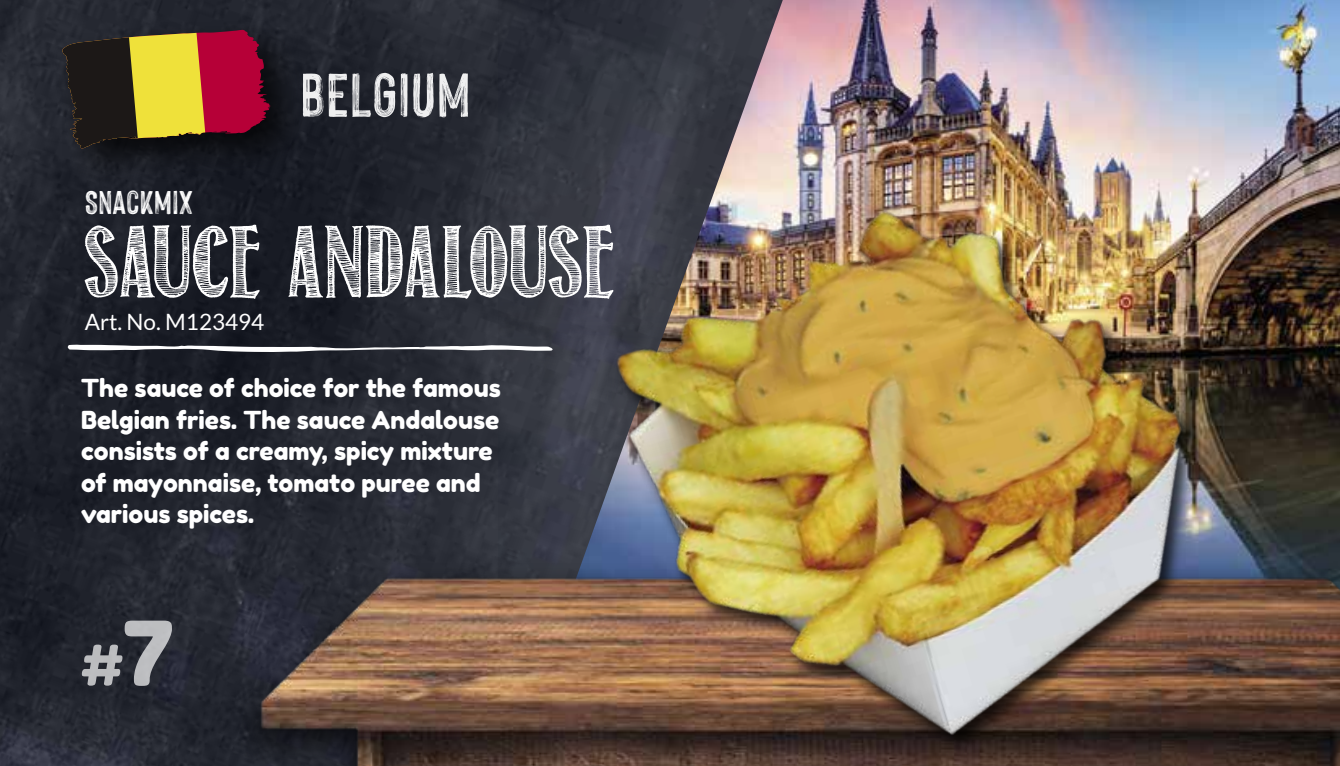
<style>
.page{position:relative;width:1340px;height:766px;background:#fff}
.page>*{position:absolute;margin:0;border:0;box-sizing:border-box;transform-origin:0 0}
.t1{font:90.9px "Return To Sender";color:#fff;scale:1.06 1}
.t2{font:67.5px "Hackney Personal Use Only";color:#fff}
.t3{font:56.48px "Fredoka One";color:#fff}
.t4{font:36px "Hackney Personal Use Only";color:#fff}
.t5{font:24.75px/31.5px "Fredoka One";color:#fff}
.t6{font:22.5px "Lato";color:#fff}
.s1{font-size:89.1px}
</style>
<div class="page">
<img style="left:782px;top:0;width:557px;height:558px">
<img style="left:0;top:0;width:782px;height:765px">
<svg style="left:68px;top:344px;width:484px;height:8px"></svg>
<img style="left:228px;top:558px;width:1111px;height:207px">
<img style="left:603px;top:180px;width:607px;height:569px">
<div style="left:53px;top:19px;width:258px;height:171px;background:#000;opacity:.75"></div>
<svg style="left:62px;top:30px;width:179px;height:118px;background:#7e552a"></svg>
<h2 class="t2" style="left:300px;top:58px;width:173px">BELGIUM</h2>
<h3 class="t4" style="left:85px;top:183px;width:110px">SNACKMIX</h3>
<h1 class="t1" style="left:85px;top:213px;width:502px">SAUCE ANDALOUSE</h1>
<p class="t6" style="left:85px;top:309px;width:181px">Art. No. M123494</p>
<p class="t5" style="left:81px;top:372px;width:421px">The sauce of choice for the famous<br>Belgian fries. The sauce Andalouse consists of a creamy, spicy mixture of mayonnaise, tomato puree and various spices.</p>
<h3 class="t3" style="left:81px;top:630px;width:94px">#<span class="s1">7</span></h3>
</div>
